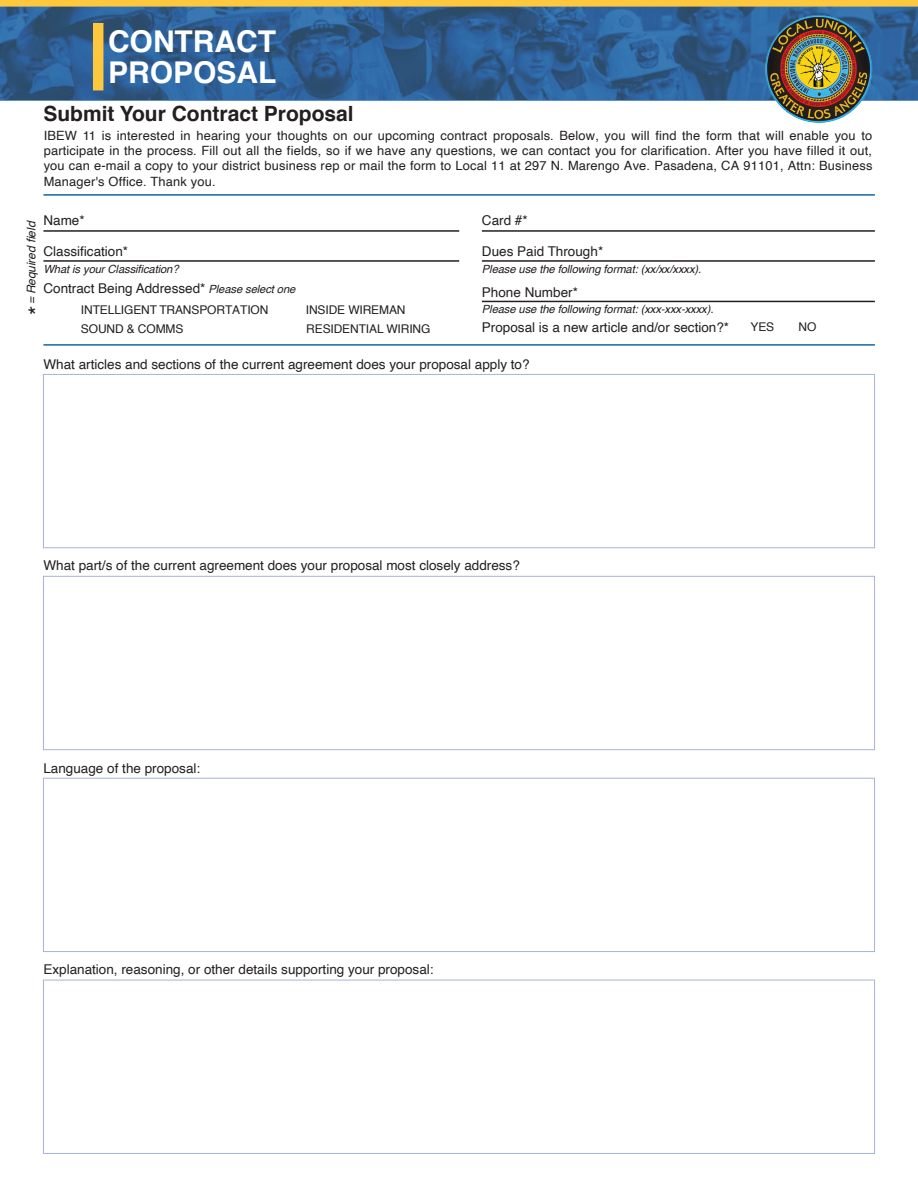
<style>
.page{position:relative;width:918px;height:1188px;background:#fff}
.page>*{position:absolute;margin:0;border:0;box-sizing:border-box;transform-origin:0 0}
.t1{font:700 30px/31.5px "Helvetica";color:#fff}
.t2{font:700 21px "Helvetica";color:#231f20}
.t3{font:13.5px "Helvetica";color:#231f20}
.t4{font:12.75px/15.3px "Helvetica";letter-spacing:.01em;color:#231f20;text-align:justify}
.t5{font:12px "Helvetica";letter-spacing:-.01em;color:#231f20}
.t6{font:italic 12px "Helvetica";color:#231f20}
.t7{font:italic 11.25px "Helvetica";letter-spacing:-.01em;color:#231f20}
.s1{font-size:24px}
</style>
<div class="page">
<svg style="left:0;top:7px;width:918px;height:93px;background:#2e5f93"></svg>
<div style="left:93px;top:23px;width:10px;height:67px;background:#fec83e"></div>
<div style="left:0;top:0;width:918px;height:7px;background:#fec83e"></div>
<img style="left:762px;top:12px;width:113px;height:111px">
<hr style="left:43px;top:230px;width:416px;height:2px;background:#231f20">
<hr style="left:482px;top:230px;width:393px;height:2px;background:#231f20">
<hr style="left:43px;top:260px;width:416px;height:2px;background:#231f20">
<hr style="left:43px;top:344px;width:832px;height:2px;background:#1465a8">
<hr style="left:43px;top:194px;width:832px;height:2px;background:#1465a8">
<hr style="left:482px;top:260px;width:393px;height:2px;background:#231f20">
<hr style="left:482px;top:301px;width:393px;height:1px;background:#231f20">
<div style="left:43px;top:374px;width:832px;height:174px;border:1px solid #a4b4d7"></div>
<div style="left:43px;top:576px;width:832px;height:174px;border:1px solid #a4b4d7"></div>
<div style="left:43px;top:778px;width:832px;height:174px;border:1px solid #a4b4d7"></div>
<div style="left:43px;top:980px;width:832px;height:174px;border:1px solid #a4b4d7"></div>
<h1 class="t1" style="left:108px;top:26px;width:170px">CONTRACT<br>PROPOSAL</h1>
<h2 class="t2" style="left:43px;top:96px;width:312px">Submit Your Contract Proposal</h2>
<p class="t4" style="left:44px;top:128px;width:830px">IBEW 11 is interested in hearing your thoughts on our upcoming contract proposals. Below, you will find the form that will enable you to participate in the process. Fill out all the fields, so if we have any questions, we can contact you for clarification. After you have filled it out, you can e-mail a copy to your district business rep or mail the form to Local 11 at 297 N. Marengo Ave. Pasadena, CA 91101, Attn: Business Manager's Office. Thank you.</p>
<p class="t3" style="left:43px;top:210px;width:43px">Name*</p>
<p class="t3" style="left:482px;top:210px;width:47px">Card #*</p>
<p class="t6" style="left:22px;top:318px;width:99px;rotate:-90deg"><span class="s1">*</span> = Required field</p>
<p class="t3" style="left:43px;top:241px;width:86px">Classification*</p>
<p class="t3" style="left:482px;top:241px;width:123px">Dues Paid Through*</p>
<p class="t7" style="left:43px;top:261px;width:137px">What is your Classification?</p>
<p class="t7" style="left:482px;top:261px;width:221px">Please use the following format: (xx/xx/xxxx).</p>
<p class="t7" style="left:482px;top:300px;width:233px">Please use the following format: (xxx-xxx-xxxx).</p>
<p class="t3" style="left:43px;top:278px;width:164px">Contract Being Addressed*</p>
<p class="t5" style="left:81px;top:301px;width:189px">INTELLIGENT TRANSPORTATION</p>
<p class="t5" style="left:306px;top:301px;width:101px">INSIDE WIREMAN</p>
<p class="t5" style="left:81px;top:319px;width:104px">SOUND &amp; COMMS</p>
<p class="t5" style="left:306px;top:319px;width:126px">RESIDENTIAL WIRING</p>
<p class="t5" style="left:750px;top:318px;width:25px">YES</p>
<p class="t5" style="left:798px;top:318px;width:19px">NO</p>
<p class="t7" style="left:209px;top:280px;width:88px">Please select one</p>
<p class="t3" style="left:482px;top:282px;width:98px">Phone Number*</p>
<p class="t3" style="left:482px;top:317px;width:249px">Proposal is a new article and/or section?*</p>
<p class="t3" style="left:43px;top:354px;width:488px">What articles and sections of the current agreement does your proposal apply to?</p>
<p class="t3" style="left:43px;top:555px;width:478px">What part/s of the current agreement does your proposal most closely address?</p>
<p class="t3" style="left:43px;top:758px;width:158px">Language of the proposal:</p>
<p class="t3" style="left:43px;top:959px;width:392px">Explanation, reasoning, or other details supporting your proposal:</p>
</div>
